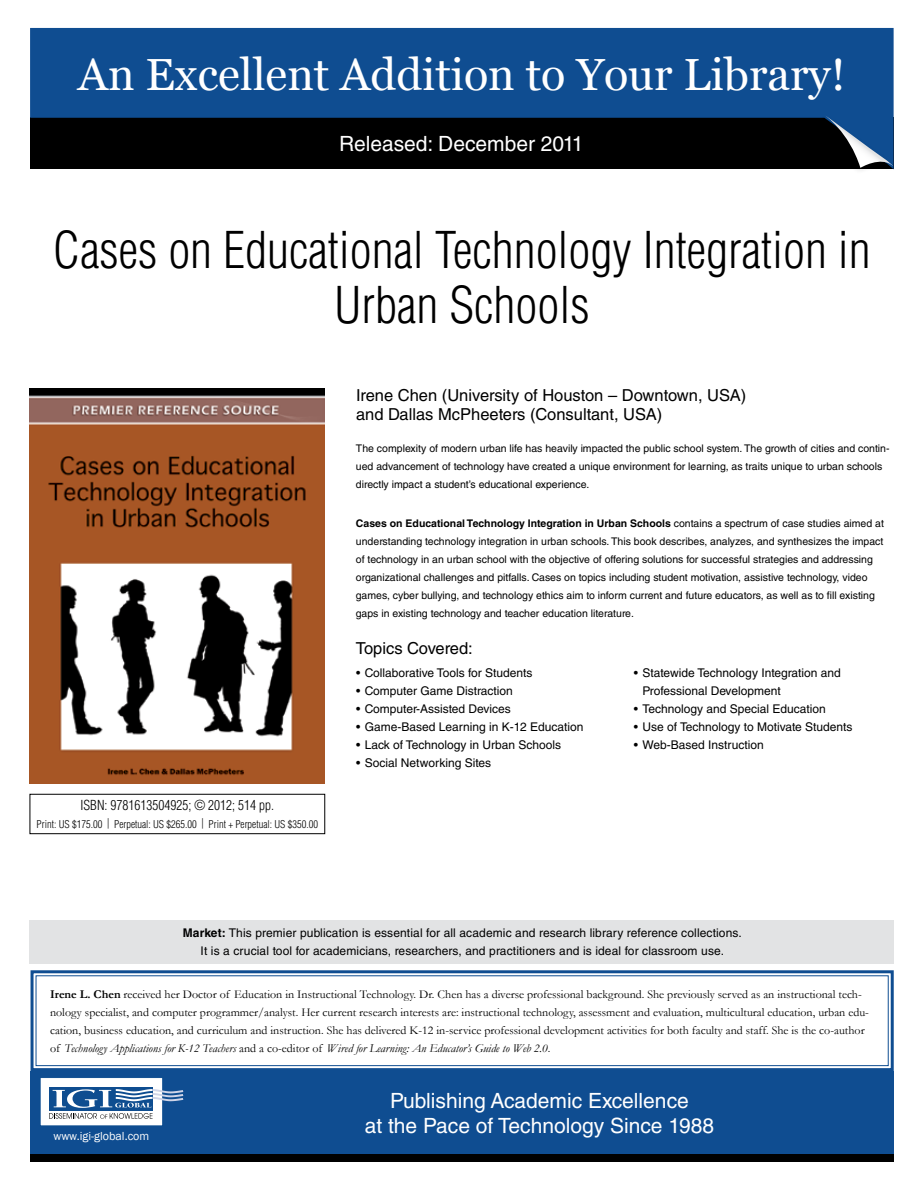
<style>
.page{position:relative;width:918px;height:1188px;background:#fff}
.page>*{position:absolute;margin:0;border:0;box-sizing:border-box;transform-origin:0 0}
.t1{font:300 condensed 49.5px/55.5px "Helvetica LT Std";color:#000;text-align:center}
.t2{font:45px "Vani";color:#fff}
.t3{font:21px/25.2px "Helvetica LT Std";color:#fff;text-align:center}
.t4{font:16.5px/19.8px "Helvetica LT Std";color:#000}
.t5{font:300 condensed 13.5px "Helvetica LT Std";color:#000}
.t6{font:12px/18px "Garamond";color:#000}
.t7{font:12px/18px "Helvetica LT Std";color:#000;text-align:center}
.t8{font:12px "Franklin Gothic";color:#fff}
.t9{font:10.5px/18px "Helvetica LT Std";color:#000}
.t10{font:300 condensed 10.5px "Helvetica LT Std";color:#000}
.s1{font-weight:700}
.s2{font-style:italic}
</style>
<div class="page">
<div style="left:30px;top:920px;width:864px;height:44px;background:#e2e3e4"></div>
<div style="left:30px;top:1071px;width:864px;height:83px;background:#0f4d91"></div>
<div style="left:40px;top:1078px;width:123px;height:48px;background:#fff"></div>
<div style="left:40px;top:1077px;width:123px;height:49px;border:1px solid #0e4d90"></div>
<div style="left:49px;top:1087px;width:103px;height:23px;background:#0e4d90"></div>
<svg style="left:49px;top:1089px;width:134px;height:30px"></svg>
<svg style="left:30px;top:28px;width:864px;height:141px;background:#09325f"></svg>
<div style="left:816px;top:111px;width:78px;height:63px;background:#000;opacity:.2"></div>
<svg style="left:824px;top:115px;width:69px;height:53px;background:#2f4d6d"></svg>
<svg style="left:30px;top:970px;width:864px;height:101px"></svg>
<div style="left:36px;top:975px;width:853px;height:91px;border:1px solid #0f4d91"></div>
<img style="left:29px;top:388px;width:296px;height:395px">
<div style="left:30px;top:794px;width:295px;height:40px;border:1px solid #000"></div>
<div style="left:30px;top:1154px;width:864px;height:8px;background:#000"></div>
<h2 class="t2" style="left:78px;top:48px;width:769px">An Excellent Addition to Your Library!</h2>
<h3 class="t3" style="left:339px;top:131px;width:246px">Released: December 2011</h3>
<h1 class="t1" style="left:53px;top:222px;width:820px">Cases on Educational Technology Integration in<br>Urban Schools</h1>
<p class="t5" style="left:81px;top:797px;width:195px">ISBN: 9781613504925; © 2012; 514 pp.</p>
<p class="t10" style="left:37px;top:817px;width:283px">Print: US $175.00 | Perpetual: US $265.00 | Print + Perpetual: US $350.00</p>
<h3 class="t4" style="left:356px;top:385px;width:392px">Irene Chen (University of Houston – Downtown, USA) and Dallas McPheeters (Consultant, USA)</h3>
<p class="t9" style="left:356px;top:439px;width:535px">The complexity of modern urban life has heavily impacted the public school system. The growth of cities and contin&shy;ued advancement of technology have created a unique environment for learning, as traits unique to urban schools directly impact a student’s educational experience.</p>
<p class="t9" style="left:356px;top:514px;width:530px"><span class="s1">Cases on Educational Technology Integration in Urban Schools</span> contains a spectrum of case studies aimed at understanding technology integration in urban schools. This book describes, analyzes, and synthesizes the impact of technology in an urban school with the objective of offering solutions for successful strategies and addressing organizational challenges and pitfalls. Cases on topics including student motivation, assistive technology, video games, cyber bullying, and technology ethics aim to inform current and future educators, as well as to fill existing gaps in existing technology and teacher education literature.</p>
<h3 class="t4" style="left:356px;top:638px;width:118px">Topics Covered:</h3>
<p class="t7" style="left:356px;top:664px;width:178px">• Collaborative Tools for Students</p>
<p class="t7" style="left:356px;top:682px;width:158px">• Computer Game Distraction</p>
<p class="t7" style="left:356px;top:700px;width:156px">• Computer-Assisted Devices</p>
<p class="t7" style="left:356px;top:718px;width:229px">• Game-Based Learning in K-12 Education</p>
<p class="t7" style="left:356px;top:736px;width:207px">• Lack of Technology in Urban Schools</p>
<p class="t7" style="left:356px;top:754px;width:136px">• Social Networking Sites</p>
<p class="t7" style="left:643px;top:664px;width:200px;text-align:left;text-indent:-9px">• Statewide Technology Integration and<br>Professional Development</p>
<p class="t7" style="left:634px;top:700px;width:193px">• Technology and Special Education</p>
<p class="t7" style="left:634px;top:718px;width:220px">• Use of Technology to Motivate Students</p>
<p class="t7" style="left:634px;top:736px;width:131px">• Web-Based Instruction</p>
<p class="t7" style="left:183px;top:924px;width:560px"><span class="s1">Market:</span> This premier publication is essential for all academic and research library reference collections.<br>It is a crucial tool for academicians, researchers, and practitioners and is ideal for classroom use.</p>
<p class="t6" style="left:50px;top:985px;width:820px"><span class="s1">Irene L. Chen</span> received her Doctor of Education in Instructional Technology. Dr. Chen has a diverse professional background. She previously served as an instructional tech&shy;nology specialist, and computer programmer/analyst. Her current research interests are: instructional technology, assessment and evaluation, multicultural education, urban edu&shy;cation, business education, and curriculum and instruction. She has delivered K-12 in-service professional development activities for both faculty and staff. She is the co-author of <span class="s2">Technology Applications for K-12 Teachers</span> and a co-editor of <span class="s2">Wired for Learning: An Educator’s Guide to Web 2.0</span>.</p>
<p class="t8" style="left:53px;top:1128px;width:97px">www.igi-global.com</p>
<h3 class="t3" style="left:365px;top:1088px;width:351px">Publishing Academic Excellence<br>at the Pace of Technology Since 1988</h3>
</div>
